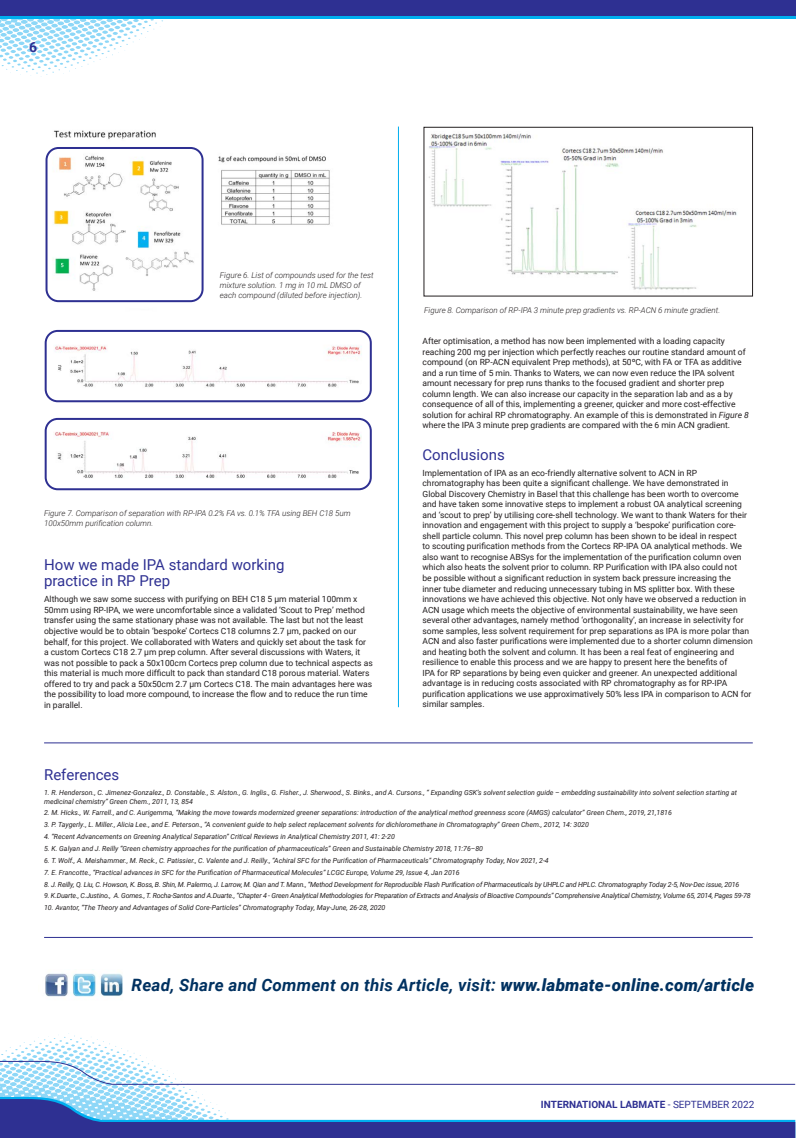
<style>
.page{position:relative;width:797px;height:1138px;background:#fff}
.page>*{position:absolute;margin:0;border:0;box-sizing:border-box;transform-origin:0 0}
.t1{font:italic 700 17px "Roboto";letter-spacing:.015em;color:#003160}
.t2{font:15px/16px "Roboto";color:#2e3092}
.t3{font:700 14px "Roboto";color:#2e3092}
.t4{font:700 10px "Roboto";color:#2e3092}
.t5{font:8.5px/10.5px "Roboto";color:#231f20}
.t6{font:italic 300 8px/10px "Roboto";color:#231f20}
.t7{font:italic 7px/9px "Roboto";color:#231f20}
.t8{font:italic 7px "Roboto";letter-spacing:-.025em;color:#231f20}
.t9{font:italic 7px "Roboto";letter-spacing:-.02em;color:#231f20}
.s1{font-style:italic}
.s2{font-weight:900}
.s3{font-weight:400}
</style>
<div class="page">
<hr style="left:398px;top:126px;width:1px;height:581px;background:#00aeef">
<div style="left:0;top:0;width:795px;height:18px;background:#00aeef"></div>
<div style="left:0;top:0;width:795px;height:16px;background:#2e3092"></div>
<img style="left:429px;top:133px;width:308px;height:157px">
<div style="left:424px;top:127px;width:329px;height:169px;border:1px solid #231f20"></div>
<hr style="left:44px;top:742px;width:709px;height:1px;background:#2e3092">
<hr style="left:44px;top:936px;width:709px;height:1px;background:#2e3092">
<img style="left:45px;top:973px;width:78px;height:24px">
<img style="left:46px;top:332px;width:323px;height:63px">
<div style="left:45px;top:330px;width:327px;height:72px;border:2px solid #2e3092;border-radius:12px"></div>
<img style="left:55px;top:432px;width:307px;height:46px">
<div style="left:45px;top:418px;width:327px;height:72px;border:2px solid #2e3092;border-radius:12px"></div>
<img style="left:45px;top:130px;width:285px;height:173px">
<div style="left:46px;top:147px;width:158px;height:155px;border:2px solid #2e3092;border-radius:12px"></div>
<svg style="left:0;top:18px;width:202px;height:59px"></svg>
<svg style="left:0;top:1033px;width:796px;height:105px"></svg>
<h3 class="t3" style="left:29px;top:37px;width:10px">6</h3>
<p class="t6" style="left:220px;top:270px;width:155px">Figure 6. List of compounds used for the test mixture solution. 1 mg in 10 mL DMSO of each compound (diluted before injection).</p>
<p class="t6" style="left:44px;top:507px;width:308px">Figure 7. Comparison of separation with RP-IPA 0.2% FA vs. 0.1% TFA using BEH C18 5um<br>100x50mm purification column.</p>
<h2 class="t2" style="left:44px;top:556px;width:242px">How we made IPA standard working practice in RP Prep</h2>
<p class="t5" style="left:44px;top:593px;width:330px">Although we saw some success with purifying on BEH C18 5 μm material 100mm x 50mm using RP-IPA, we were uncomfortable since a validated ‘Scout to Prep’ method transfer using the same stationary phase was not available. The last but not the least objective would be to obtain ‘bespoke’ Cortecs C18 columns 2.7 μm, packed on our behalf, for this project. We collaborated with Waters and quickly set about the task for a custom Cortecs C18 2.7 μm prep column. After several discussions with Waters, it was not possible to pack a 50x100cm Cortecs prep column due to technical aspects as this material is much more difficult to pack than standard C18 porous material. Waters offered to try and pack a 50x50cm 2.7 μm Cortecs C18. The main advantages here was the possibility to load more compound, to increase the flow and to reduce the run time in parallel.</p>
<p class="t6" style="left:424px;top:305px;width:298px">Figure 8. Comparison of RP-IPA 3 minute prep gradients vs. RP-ACN 6 minute gradient.</p>
<p class="t5" style="left:423px;top:335px;width:328px">After optimisation, a method has now been implemented with a loading capacity reaching 200 mg per injection which perfectly reaches our routine standard amount of compound (on RP-ACN equivalent Prep methods), at 50ºC, with FA or TFA as additive and a run time of 5 min. Thanks to Waters, we can now even reduce the IPA solvent amount necessary for prep runs thanks to the focused gradient and shorter prep column length. We can also increase our capacity in the separation lab and as a by consequence of all of this, implementing a greener, quicker and more cost-effective solution for achiral RP chromatography. An example of this is demonstrated in <span class="s1">Figure 8 </span>where the IPA 3 minute prep gradients are compared with the 6 min ACN gradient.</p>
<h2 class="t2" style="left:423px;top:445px;width:84px">Conclusions</h2>
<p class="t5" style="left:423px;top:467px;width:332px">Implementation of IPA as an eco-friendly alternative solvent to ACN in RP chromatography has been quite a significant challenge. We have demonstrated in Global Discovery Chemistry in Basel that this challenge has been worth to overcome and have taken some innovative steps to implement a robust OA analytical screening and ‘scout to prep’ by utilising core-shell technology. We want to thank Waters for their innovation and engagement with this project to supply a ‘bespoke’ purification core&shy;shell particle column. This novel prep column has been shown to be ideal in respect<br>to scouting purification methods from the Cortecs RP-IPA OA analytical methods. We also want to recognise ABSys for the implementation of the purification column oven which also heats the solvent prior to column. RP Purification with IPA also could not<br>be possible without a significant reduction in system back pressure increasing the<br>inner tube diameter and reducing unnecessary tubing in MS splitter box. With these innovations we have achieved this objective. Not only have we observed a reduction in ACN usage which meets the objective of environmental sustainability, we have seen several other advantages, namely method ‘orthogonality’, an increase in selectivity for some samples, less solvent requirement for prep separations as IPA is more polar than ACN and also faster purifications were implemented due to a shorter column dimension and heating both the solvent and column. It has been a real feat of engineering and resilience to enable this process and we are happy to present here the benefits of<br>IPA for RP separations by being even quicker and greener. An unexpected additional advantage is in reducing costs associated with RP chromatography as for RP-IPA purification applications we use approximatively 50% less IPA in comparison to ACN for similar samples.</p>
<h2 class="t2" style="left:44px;top:765px;width:77px">References</h2>
<p class="t7" style="left:44px;top:787px;width:695px">1. R. Henderson., C. Jimenez-Gonzalez., D. Constable., S. Alston., G. Inglis., G. Fisher., J. Sherwood., S. Binks., and A. Cursons., “ Expanding GSK’s solvent selection guide – embedding sustainability into solvent selection starting at medicinal chemistry” Green Chem., 2011, 13, 854</p>
<p class="t7" style="left:44px;top:808px;width:629px">2. M. Hicks., W. Farrell., and C. Aurigemma, “Making the move towards modernized greener separations: introduction of the analytical method greenness score (AMGS) calculator” Green Chem., 2019, 21,1816</p>
<p class="t7" style="left:44px;top:819px;width:546px">3. P. Taygerly., L. Miller., Alicia Lee., and E. Peterson., “A convenient guide to help select replacement solvents for dichloromethane in Chromatography” Green Chem., 2012, 14: 3020</p>
<p class="t7" style="left:44px;top:831px;width:352px">4. “Recent Advancements on Greening Analytical Separation” Critical Reviews in Analytical Chemistry 2011, 41: 2-20</p>
<p class="t7" style="left:44px;top:843px;width:440px">5. K. Galyan and J. Reilly “Green chemistry approaches for the purification of pharmaceuticals” Green and Sustainable Chemistry 2018, 11:76–80</p>
<p class="t7" style="left:44px;top:855px;width:506px">6. T. Wolf., A. Meishammer., M. Reck., C. Patissier., C. Valente and J. Reilly., “Achiral SFC for the Purification of Pharmaceuticals” Chromatography Today, Nov 2021, 2-4</p>
<p class="t7" style="left:44px;top:867px;width:417px">7. E. Francotte., “Practical advances in SFC for the Purification of Pharmaceutical Molecules” LCGC Europe, Volume 29, Issue 4, Jan 2016</p>
<p class="t9" style="left:44px;top:878px;width:697px">8. J. Reilly, Q. Liu, C. Howson, K. Boss, B. Shin, M. Palermo, J. Larrow, M. Qian and T. Mann., “Method Development for Reproducible Flash Purification of Pharmaceuticals by UHPLC and HPLC. Chromatography Today 2-5, Nov-Dec issue, 2016</p>
<p class="t8" style="left:44px;top:890px;width:708px">9. K.Duarte., C.Justino., A. Gomes., T. Rocha-Santos and A.Duarte., “Chapter 4 - Green Analytical Methodologies for Preparation of Extracts and Analysis of Bioactive Compounds” Comprehensive Analytical Chemistry, Volume 65, 2014, Pages 59-78</p>
<p class="t7" style="left:44px;top:902px;width:343px">10. Avantor, “The Theory and Advantages of Solid Core-Particles” Chromatography Today, May-June, 26-28, 2020</p>
<h1 class="t1" style="left:132px;top:973px;width:624px">Read, Share and Comment on this Article, visit: <span class="s2">www.labmate-online.com/article</span></h1>
<p class="t4" style="left:541px;top:1097px;width:215px">INTERNATIONAL LABMATE <span class="s3">- SEPTEMBER 2022</span></p>
</div>
